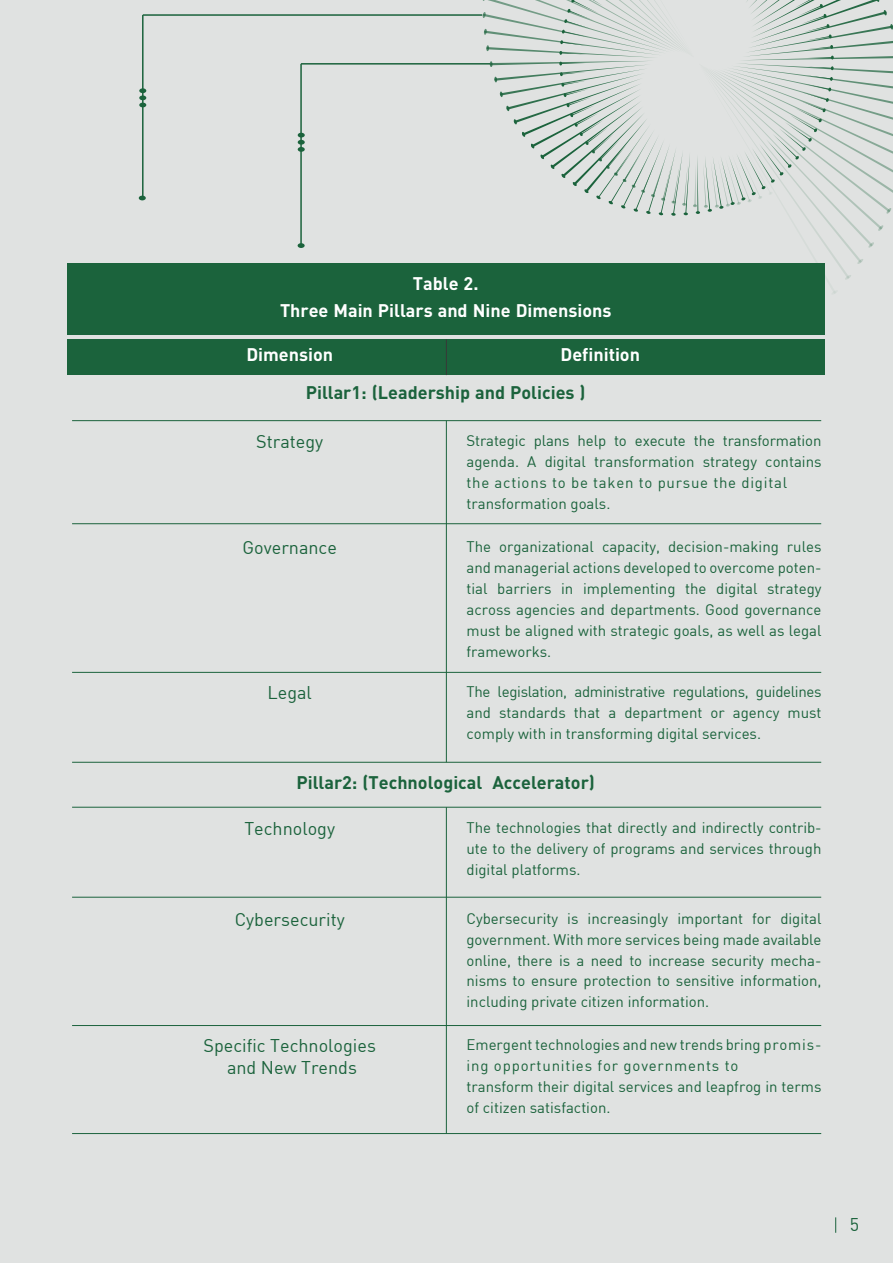
<style>
.page{position:relative;width:893px;height:1263px;background:#fff}
.page>*{position:absolute;margin:0;border:0;box-sizing:border-box;transform-origin:0 0}
.t1{font:18px/22.5px "DIN";color:#1b633c;text-align:center}
.t2{font:700 18px "DIN";color:#1b633c}
.t3{font:700 18px/27px "DIN";color:#fff;text-align:center}
.t4{font:15px/21px "DIN";color:#1b633c;text-align:justify}
</style>
<div class="page">
<div style="left:0;top:1px;width:892px;height:1262px;background:#e0e2e1"></div>
<svg style="left:835px;top:1217px;width:1px;height:16px"></svg>
<hr style="left:301px;top:63px;width:189px;height:2px;background:#1b633c">
<hr style="left:300px;top:64px;width:2px;height:182px;background:#1b633c">
<hr style="left:143px;top:14px;width:339px;height:2px;background:#1b633c">
<hr style="left:142px;top:15px;width:2px;height:183px;background:#1b633c">
<svg style="left:139px;top:88px;width:7px;height:19px"></svg>
<svg style="left:298px;top:133px;width:7px;height:19px"></svg>
<svg style="left:139px;top:196px;width:7px;height:4px"></svg>
<svg style="left:298px;top:243px;width:7px;height:5px"></svg>
<svg style="left:483px;top:1px;width:409px;height:294px"></svg>
<hr style="left:72px;top:420px;width:749px;height:1px;background:#1b633c">
<hr style="left:72px;top:523px;width:749px;height:1px;background:#1b633c">
<hr style="left:72px;top:672px;width:749px;height:1px;background:#1b633c">
<hr style="left:72px;top:762px;width:749px;height:1px;background:#1b633c">
<hr style="left:72px;top:897px;width:749px;height:1px;background:#1b633c">
<hr style="left:72px;top:1025px;width:749px;height:1px;background:#1b633c">
<hr style="left:72px;top:1133px;width:749px;height:1px;background:#1b633c">
<hr style="left:72px;top:807px;width:749px;height:1px;background:#1b633c">
<div style="left:67px;top:263px;width:757px;height:71px;background:#1b633c"></div>
<div style="left:67px;top:339px;width:757px;height:36px;background:#1b633c"></div>
<hr style="left:446px;top:421px;width:1px;height:341px;background:#1b633c">
<hr style="left:446px;top:807px;width:1px;height:326px;background:#1b633c">
<hr style="left:446px;top:339px;width:1px;height:36px;background:#383838">
<p class="t3" style="left:280px;top:269px;width:333px">Table 2.<br>Three Main Pillars and Nine Dimensions</p>
<p class="t3" style="left:246px;top:340px;width:88px">Dimension</p>
<p class="t3" style="left:561px;top:340px;width:81px">Definition</p>
<p class="t2" style="left:306px;top:381px;width:281px">Pillar1: (Leadership and Policies )</p>
<p class="t1" style="left:256px;top:430px;width:68px">Strategy</p>
<p class="t4" style="left:466px;top:430px;width:357px;text-align:left">Strategic plans help to execute the transformation agenda. A digital transformation strategy contains the actions to be taken to pursue the digital transformation goals.</p>
<p class="t1" style="left:243px;top:536px;width:96px">Governance</p>
<p class="t4" style="left:466px;top:535px;width:357px">The organizational capacity, decision-making rules and managerial actions developed to overcome poten&shy;tial barriers in implementing the digital strategy across agencies and departments. Good governance must be aligned with strategic goals, as well as legal frameworks.</p>
<p class="t1" style="left:268px;top:681px;width:46px">Legal</p>
<p class="t4" style="left:466px;top:681px;width:357px">The legislation, administrative regulations, guidelines and standards that a department or agency must comply with in transforming digital services.</p>
<p class="t2" style="left:296px;top:771px;width:300px">Pillar2: (Technological Accelerator)</p>
<p class="t1" style="left:244px;top:817px;width:92px">Technology</p>
<p class="t4" style="left:466px;top:817px;width:357px">The technologies that directly and indirectly contrib&shy;ute to the delivery of programs and services through digital platforms.</p>
<p class="t1" style="left:235px;top:907px;width:111px">Cybersecurity</p>
<p class="t4" style="left:466px;top:907px;width:357px">Cybersecurity is increasingly important for digital government. With more services being made available online, there is a need to increase security mecha&shy;nisms to ensure protection to sensitive information, including private citizen information.</p>
<p class="t1" style="left:204px;top:1034px;width:174px">Specific Technologies and New Trends</p>
<p class="t4" style="left:466px;top:1034px;width:357px;text-align:left">Emergent technologies and new trends bring promis&shy;ing opportunities for governments to<br>transform their digital services and leapfrog in terms of citizen satisfaction.</p>
<p class="t1" style="left:850px;top:1213px;width:11px">5</p>
</div>
